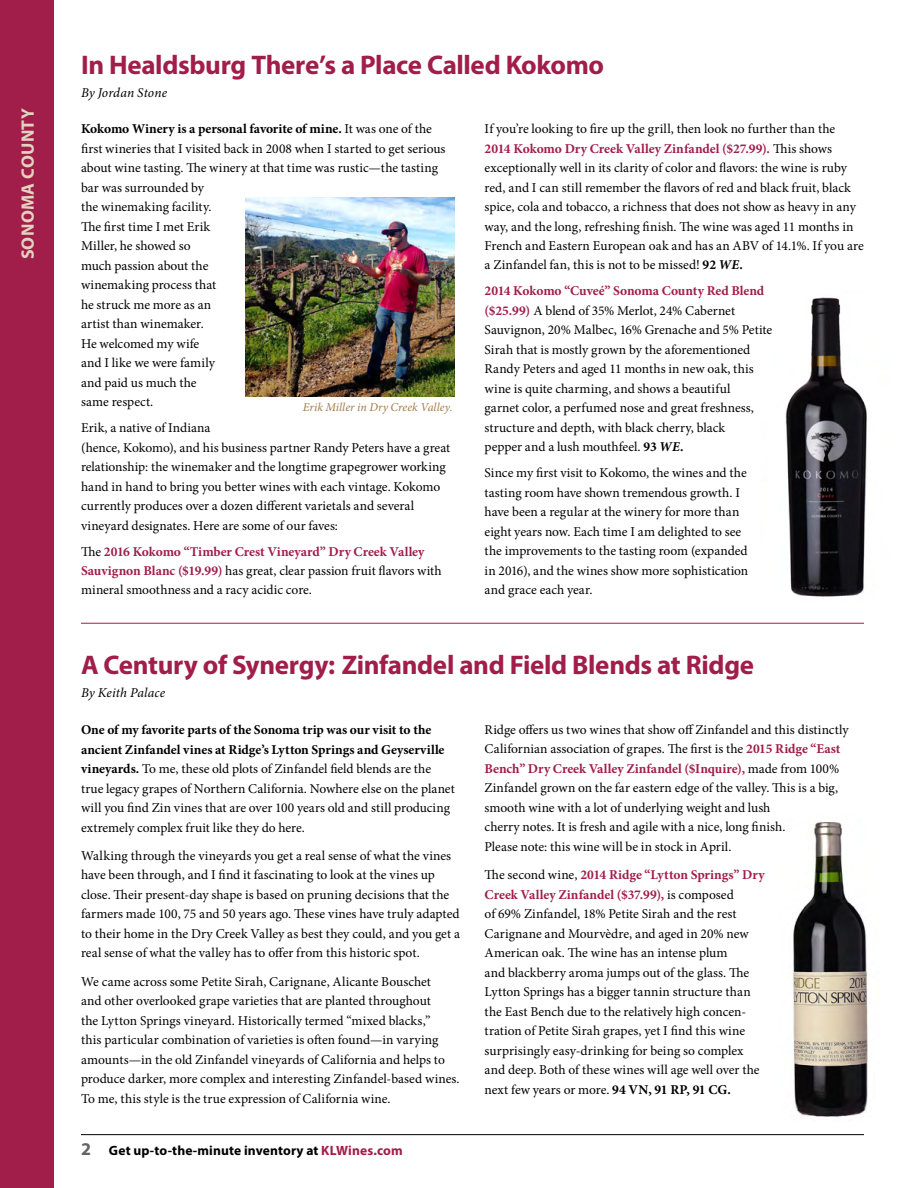
<style>
.page{position:relative;width:918px;height:1188px;background:#fff}
.page>*{position:absolute;margin:0;border:0;box-sizing:border-box;transform-origin:0 0}
.t1{font:700 27px "Myriad Pro";letter-spacing:-.015em;color:#a11d4a}
.t2{font:700 18px "Myriad Pro";letter-spacing:.02em;color:#e4d2bf}
.t3{font:13.5px/19.5px "Minion Pro";color:#000}
.t4{font:700 13.5px "Myriad Pro";letter-spacing:.01em;color:#000}
.t5{font:italic 13.5px "Minion Pro";letter-spacing:.005em;color:#000}
.t6{font:italic 12px "Minion Pro";letter-spacing:.005em;color:#a07b46}
.s1{font-weight:700}
.s2{font-weight:700;color:#a11d4a}
.s3{font-weight:700;font-style:italic}
.s4{font-size:18px;color:#636466}
.s5{color:#a11d4a}
</style>
<div class="page">
<hr style="left:81px;top:1134px;width:783px;height:1px;background:#000">
<div style="left:0;top:0;width:54px;height:1188px;background:#a11d4a"></div>
<img style="left:792px;top:822px;width:76px;height:295px">
<img style="left:785px;top:297px;width:82px;height:300px">
<hr style="left:81px;top:623px;width:783px;height:1px;background:#a11d4a">
<img style="left:245px;top:197px;width:210px;height:200px">
<h2 class="t2" style="left:16px;top:259px;width:153px;rotate:-90deg">SONOMA COUNTY</h2>
<h1 class="t1" style="left:81px;top:48px;width:525px">In Healdsburg There’s a Place Called Kokomo</h1>
<p class="t5" style="left:81px;top:83px;width:88px">By Jordan Stone</p>
<p class="t3" style="left:81px;top:119px;width:366px"><span class="s1">Kokomo Winery is a personal favorite of mine.</span> It was one of the first wineries that I visited back in 2008 when I started to get serious about wine tasting. The winery at that time was rustic—the tasting bar was surrounded by<br>the winemaking facility.<br>The first time I met Erik<br>Miller, he showed so<br>much passion about the<br>winemaking process that<br>he struck me more as an<br>artist than winemaker.<br>He welcomed my wife<br>and I like we were family<br>and paid us much the<br>same respect.</p>
<p class="t3" style="left:81px;top:418px;width:371px">Erik, a native of Indiana<br>(hence, Kokomo), and his business partner Randy Peters have a great relationship: the winemaker and the longtime grapegrower working hand in hand to bring you better wines with each vintage. Kokomo currently produces over a dozen different varietals and several vineyard designates. Here are some of our faves:</p>
<p class="t3" style="left:81px;top:542px;width:362px">The <span class="s2">2016 Kokomo “Timber Crest Vineyard” Dry Creek Valley<br>Sauvignon Blanc ($19.99)</span> has great, clear passion fruit flavors with mineral smoothness and a racy acidic core.</p>
<p class="t6" style="left:303px;top:399px;width:151px">Erik Miller in Dry Creek Valley.</p>
<p class="t3" style="left:485px;top:119px;width:381px">If you’re looking to fire up the grill, then look no further than the <span class="s2">2014 Kokomo Dry Creek Valley Zinfandel ($27.99).</span> This shows exceptionally well in its clarity of color and flavors: the wine is ruby red, and I can still remember the flavors of red and black fruit, black spice, cola and tobacco, a richness that does not show as heavy in any way, and the long, refreshing finish. The wine was aged 11 months in French and Eastern European oak and has an ABV of 14.1%. If you are a Zinfandel fan, this is not to be missed! <span class="s1">92</span> <span class="s3">WE</span><span class="s1">.</span></p>
<p class="t3" style="left:485px;top:281px;width:289px"><span class="s2">2014 Kokomo “Cuveé” Sonoma County Red Blend ($25.99)</span> A blend of 35% Merlot, 24% Cabernet Sauvignon, 20% Malbec, 16% Grenache and 5% Petite Sirah that is mostly grown by the aforementioned Randy Peters and aged 11 months in new oak, this wine is quite charming, and shows a beautiful<br>garnet color, a perfumed nose and great freshness, structure and depth, with black cherry, black<br>pepper and a lush mouthfeel. <span class="s1">93</span> <span class="s3">WE</span><span class="s1">.</span></p>
<p class="t3" style="left:485px;top:463px;width:265px">Since my first visit to Kokomo, the wines and the tasting room have shown tremendous growth. I have been a regular at the winery for more than eight years now. Each time I am delighted to see the improvements to the tasting room (expanded in 2016), and the wines show more sophistication and grace each year.</p>
<h1 class="t1" style="left:81px;top:648px;width:675px">A Century of Synergy: Zinfandel and Field Blends at Ridge</h1>
<p class="t5" style="left:81px;top:683px;width:86px">By Keith Palace</p>
<p class="t3" style="left:81px;top:720px;width:375px"><span class="s1">One of my favorite parts of the Sonoma trip was our visit to the ancient Zinfandel vines at Ridge’s Lytton Springs and Geyserville vineyards.</span> To me, these old plots of Zinfandel field blends are the true legacy grapes of Northern California. Nowhere else on the planet will you find Zin vines that are over 100 years old and still producing extremely complex fruit like they do here.</p>
<p class="t3" style="left:81px;top:846px;width:380px">Walking through the vineyards you get a real sense of what the vines have been through, and I find it fascinating to look at the vines up close. Their present-day shape is based on pruning decisions that the farmers made 100, 75 and 50 years ago. These vines have truly adapted to their home in the Dry Creek Valley as best they could, and you get a real sense of what the valley has to offer from this historic spot.</p>
<p class="t3" style="left:81px;top:972px;width:380px">We came across some Petite Sirah, Carignane, Alicante Bouschet<br>and other overlooked grape varieties that are planted throughout<br>the Lytton Springs vineyard. Historically termed “mixed blacks,”<br>this particular combination of varieties is often found—in varying amounts—in the old Zinfandel vineyards of California and helps to produce darker, more complex and interesting Zinfandel-based wines.<br>To me, this style is the true expression of California wine.</p>
<p class="t4" style="left:81px;top:1142px;width:323px"><span class="s4">2</span> Get up-to-the-minute inventory at <span class="s5">KLWines.com</span></p>
<p class="t3" style="left:485px;top:720px;width:366px">Ridge offers us two wines that show off Zinfandel and this distinctly Californian association of grapes. The first is the <span class="s2">2015 Ridge “East Bench” Dry Creek Valley Zinfandel ($Inquire),</span> made from 100% Zinfandel grown on the far eastern edge of the valley. This is a big, smooth wine with a lot of underlying weight and lush<br>cherry notes. It is fresh and agile with a nice, long finish.<br>Please note: this wine will be in stock in April.</p>
<p class="t3" style="left:485px;top:865px;width:282px">The second wine, <span class="s2">2014 Ridge “Lytton Springs” Dry Creek Valley Zinfandel ($37.99),</span> is composed<br>of 69% Zinfandel, 18% Petite Sirah and the rest Carignane and Mourvèdre, and aged in 20% new American oak. The wine has an intense plum<br>and blackberry aroma jumps out of the glass. The Lytton Springs has a bigger tannin structure than the East Bench due to the relatively high concen&shy;tration of Petite Sirah grapes, yet I find this wine surprisingly easy-drinking for being so complex and deep. Both of these wines will age well over the next few years or more. <span class="s1">94 VN, 91 RP, 91 CG.</span></p>
</div>
